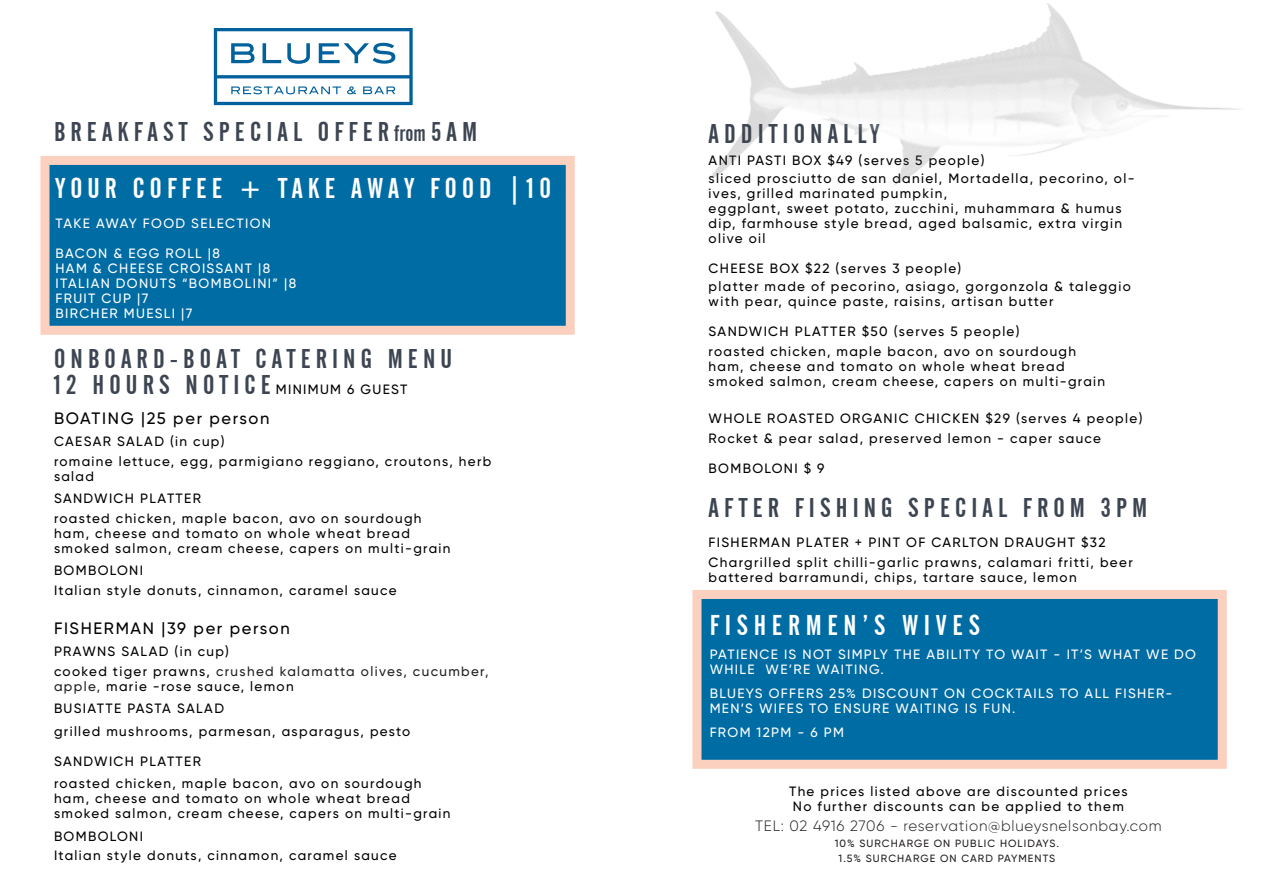
<style>
.page{position:relative;width:1263px;height:893px;background:#fff}
.page>*{position:absolute;margin:0;border:0;box-sizing:border-box;transform-origin:0 0}
.t1{font:28.5px "Alternate Gothic No 2 BT";letter-spacing:.18em;color:#fff}
.t2{font:28.5px "Alternate Gothic No 2 BT";letter-spacing:.2em;color:#fff}
.t3{font:27px "Alternate Gothic No 2 BT";letter-spacing:.19em;color:#3c4551}
.t4{font:500 16.5px "Gilroy";letter-spacing:.1em;color:#000}
.t5{font:300 15px "Gilroy";letter-spacing:.05em;color:#231f20}
.t6{font:500 13.5px/15px "Gilroy";letter-spacing:.1em;color:#000}
.t7{font:500 13.5px/15px "Gilroy";letter-spacing:.1em;color:#fff}
.t8{font:500 10.5px "Gilroy";letter-spacing:.1em;color:#231f20}
.s1{font-size:22.5px}
.s2{font-family:"Gilroy";font-weight:500;font-size:13.5px;color:#000}
.s3{color:#231f20}
</style>
<div class="page">
<div style="left:692px;top:590px;width:535px;height:179px;background:#006ca4;border:9px solid #fbd0bf"></div>
<svg style="left:214px;top:28px;width:199px;height:77px"></svg>
<div style="left:40px;top:156px;width:535px;height:179px;background:#006ca4;border:9px solid #fbd0bf"></div>
<img style="left:709px;top:3px;width:533px;height:182px">
<p class="t3" style="left:54px;top:117px;width:425px">BREAKFAST SPECIAL OFFER<span class="s1">from</span> 5AM</p>
<p class="t1" style="left:56px;top:172px;width:497px">YOUR COFFEE + TAKE AWAY FOOD |10</p>
<p class="t7" style="left:56px;top:215px;width:217px">TAKE AWAY FOOD SELECTION</p>
<p class="t7" style="left:56px;top:245px;width:166px">BACON &amp; EGG ROLL |8</p>
<p class="t7" style="left:56px;top:260px;width:216px">HAM &amp; CHEESE CROISSANT |8</p>
<p class="t7" style="left:56px;top:275px;width:242px">ITALIAN DONUTS “BOMBOLINI” |8</p>
<p class="t7" style="left:56px;top:290px;width:94px">FRUIT CUP |7</p>
<p class="t7" style="left:56px;top:305px;width:138px">BIRCHER MUESLI |7</p>
<p class="t3" style="left:54px;top:344px;width:400px">ONBOARD-BOAT CATERING MENU</p>
<p class="t3" style="left:54px;top:369px;width:355px">12 HOURS NOTICE <span class="s2">MINIMUM 6 GUEST</span></p>
<p class="t4" style="left:54px;top:408px;width:217px">BOATING |25 per person</p>
<p class="t6" style="left:54px;top:434px;width:172px">CAESAR SALAD (in cup)</p>
<p class="t6" style="left:54px;top:453px;width:439px">romaine lettuce, egg, parmigiano reggiano, croutons, herb salad</p>
<p class="t6" style="left:54px;top:491px;width:149px">SANDWICH PLATTER</p>
<p class="t6" style="left:54px;top:510px;width:369px">roasted chicken, maple bacon, avo on sourdough</p>
<p class="t6" style="left:54px;top:525px;width:357px">ham, cheese and tomato on whole wheat bread</p>
<p class="t6" style="left:54px;top:540px;width:398px">smoked salmon, cream cheese, capers on multi-grain</p>
<p class="t6" style="left:54px;top:563px;width:91px">BOMBOLONI</p>
<p class="t6" style="left:54px;top:582px;width:344px">Italian style donuts, cinnamon, caramel sauce</p>
<p class="t4" style="left:54px;top:618px;width:237px">FISHERMAN |39 per person</p>
<p class="t6" style="left:54px;top:644px;width:177px">PRAWNS SALAD (in cup)</p>
<p class="t6" style="left:54px;top:663px;width:436px">cooked tiger prawns, <span class="s3">crushed kalamatta olives, cucumber, apple,</span> marie -rose sauce, lemon</p>
<p class="t6" style="left:54px;top:701px;width:172px">BUSIATTE PASTA SALAD</p>
<p class="t6" style="left:54px;top:723px;width:358px">grilled mushrooms, parmesan, asparagus, pesto</p>
<p class="t6" style="left:54px;top:753px;width:149px">SANDWICH PLATTER</p>
<p class="t6" style="left:54px;top:776px;width:369px">roasted chicken, maple bacon, avo on sourdough</p>
<p class="t6" style="left:54px;top:791px;width:357px">ham, cheese and tomato on whole wheat bread</p>
<p class="t6" style="left:54px;top:806px;width:398px">smoked salmon, cream cheese, capers on multi-grain</p>
<p class="t6" style="left:54px;top:828px;width:91px">BOMBOLONI</p>
<p class="t6" style="left:54px;top:848px;width:344px">Italian style donuts, cinnamon, caramel sauce</p>
<p class="t3" style="left:709px;top:118px;width:172px">ADDITIONALLY</p>
<p class="t6" style="left:709px;top:153px;width:277px">ANTI PASTI BOX $49 (serves 5 people)</p>
<p class="t6" style="left:709px;top:171px;width:427px">sliced prosciutto de san daniel, Mortadella, pecorino, ol&shy;ives, grilled marinated pumpkin,</p>
<p class="t6" style="left:709px;top:201px;width:415px;text-align:justify">eggplant, sweet potato, zucchini, muhammara &amp; humus dip, farmhouse style bread, aged balsamic, extra virgin olive oil</p>
<p class="t6" style="left:709px;top:261px;width:254px">CHEESE BOX $22 (serves 3 people)</p>
<p class="t6" style="left:709px;top:279px;width:424px">platter made of pecorino, asiago, gorgonzola &amp; taleggio with pear, quince paste, raisins, artisan butter</p>
<p class="t6" style="left:709px;top:324px;width:312px">SANDWICH PLATTER $50 (serves 5 people)</p>
<p class="t6" style="left:709px;top:343px;width:369px">roasted chicken, maple bacon, avo on sourdough</p>
<p class="t6" style="left:709px;top:358px;width:357px">ham, cheese and tomato on whole wheat bread</p>
<p class="t6" style="left:709px;top:373px;width:398px">smoked salmon, cream cheese, capers on multi-grain</p>
<p class="t6" style="left:709px;top:411px;width:435px">WHOLE ROASTED ORGANIC CHICKEN $29 (serves 4 people)</p>
<p class="t6" style="left:709px;top:430px;width:394px">Rocket &amp; pear salad, preserved lemon - caper sauce</p>
<p class="t6" style="left:709px;top:460px;width:117px">BOMBOLONI $ 9</p>
<p class="t3" style="left:709px;top:493px;width:440px">AFTER FISHING SPECIAL FROM 3PM</p>
<p class="t6" style="left:709px;top:535px;width:398px">FISHERMAN PLATER + PINT OF CARLTON DRAUGHT $32</p>
<p class="t6" style="left:709px;top:554px;width:426px">Chargrilled split chilli-garlic prawns, calamari fritti, beer battered barramundi, chips, tartare sauce, lemon</p>
<p class="t2" style="left:710px;top:610px;width:272px">FISHERMEN’S WIVES</p>
<p class="t7" style="left:710px;top:647px;width:488px">PATIENCE IS NOT SIMPLY THE ABILITY TO WAIT - IT’S WHAT WE DO<br>WHILE WE’RE WAITING.</p>
<p class="t7" style="left:710px;top:686px;width:464px">BLUEYS OFFERS 25% DISCOUNT ON COCKTAILS TO ALL FISHER-<br>MEN’S WIFES TO ENSURE WAITING IS FUN.</p>
<p class="t7" style="left:710px;top:725px;width:136px">FROM 12PM - 6 PM</p>
<p class="t6" style="left:789px;top:784px;width:340px">The prices listed above are discounted prices</p>
<p class="t6" style="left:793px;top:799px;width:332px">No further discounts can be applied to them</p>
<p class="t5" style="left:755px;top:816px;width:408px">TEL: 02 4916 2706 - reservation@blueysnelsonbay.com</p>
<p class="t8" style="left:835px;top:837px;width:226px">10% SURCHARGE ON PUBLIC HOLIDAYS.</p>
<p class="t8" style="left:838px;top:852px;width:218px">1.5% SURCHARGE ON CARD PAYMENTS</p>
</div>
